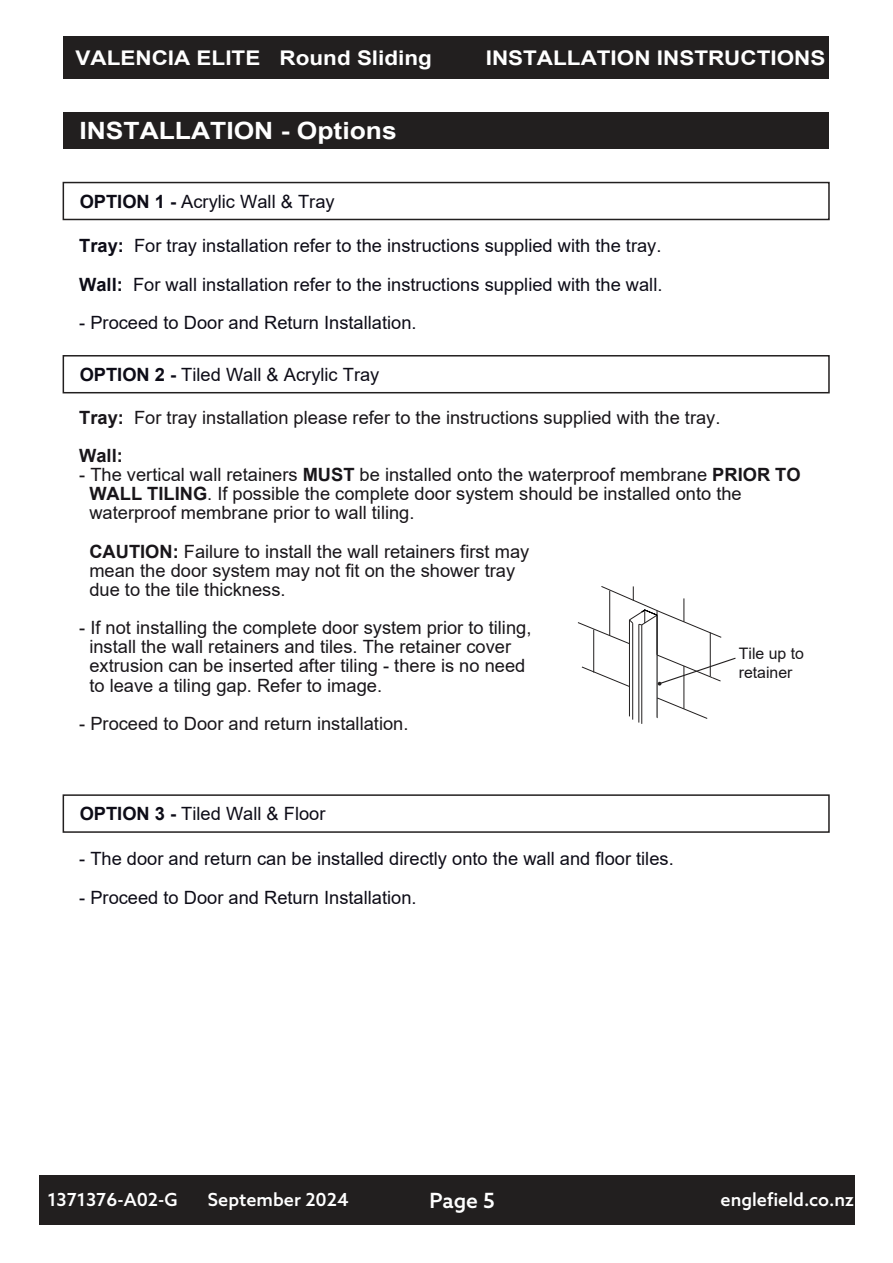
<style>
.page{position:relative;width:893px;height:1263px;background:#fff}
.page>*{position:absolute;margin:0;border:0;box-sizing:border-box;transform-origin:0 0}
.t1{font:700 23.85px "Arial";color:#fff;scale:1.11 1}
.t2{font:500 21px "Azo Sans";color:#fff}
.t3{font:700 20.25px "Arial";color:#fff;scale:1.11 1}
.t4{font:18.3px/19.2px "Arial";color:#19161a}
.t5{font:18.3px/38.2px "Arial";color:#0d0c17}
.t6{font:500 18px "Azo Sans";color:#fff}
.t7{font:15.9px/19px "Arial";color:#19161a}
.s1{font-weight:700}
</style>
<div class="page">
<div style="left:63px;top:794px;width:767px;height:39px;border:2px solid #221f1f"></div>
<div style="left:63px;top:112px;width:766px;height:37px;background:#221f1f"></div>
<div style="left:63px;top:182px;width:767px;height:38px;border:2px solid #221f1f"></div>
<div style="left:63px;top:355px;width:767px;height:38px;border:2px solid #221f1f"></div>
<div style="left:63px;top:36px;width:766px;height:43px;background:#221f1f"></div>
<hr style="left:641px;top:625px;width:1px;height:99px;background:#221f1f">
<hr style="left:638px;top:624px;width:1px;height:98px;background:#221f1f">
<hr style="left:632px;top:623px;width:1px;height:97px;background:#221f1f">
<hr style="left:629px;top:620px;width:1px;height:96px;background:#221f1f">
<svg style="left:581px;top:666px;width:48px;height:21px"></svg>
<hr style="left:710px;top:632px;width:1px;height:44px;background:#221f1f">
<hr style="left:683px;top:666px;width:1px;height:43px;background:#221f1f">
<hr style="left:593px;top:629px;width:1px;height:43px;background:#221f1f">
<hr style="left:657px;top:615px;width:1px;height:105px;background:#020101">
<svg style="left:577px;top:586px;width:145px;height:59px"></svg>
<svg style="left:656px;top:654px;width:80px;height:31px"></svg>
<svg style="left:656px;top:697px;width:52px;height:23px"></svg>
<div style="left:39px;top:1175px;width:815px;height:49px;background:#221f1f"></div>
<p class="t3" style="left:75px;top:51px;width:323px">VALENCIA ELITE Round Sliding</p>
<h1 class="t1" style="left:79px;top:122px;width:287px">INSTALLATION - Options</h1>
<p class="t5" style="left:80px;top:184px;width:256px"><span class="s1">OPTION 1 -</span> Acrylic Wall &amp; Tray</p>
<p class="t3" style="left:486px;top:50px;width:308px">INSTALLATION INSTRUCTIONS</p>
<p class="t5" style="left:79px;top:228px;width:585px"><span class="s1">Tray:</span> For tray installation refer to the instructions supplied with the tray.<br><span class="s1">Wall:</span> For wall installation refer to the instructions supplied with the wall.</p>
<p class="t5" style="left:79px;top:305px;width:339px">- Proceed to Door and Return Installation.</p>
<p class="t5" style="left:80px;top:357px;width:301px"><span class="s1">OPTION 2 -</span> Tiled Wall &amp; Acrylic Tray</p>
<p class="t4" style="left:79px;top:400px;width:643px;line-height:38.2px"><span class="s1">Tray:</span> For tray installation please refer to the instructions supplied with the tray.<br><span class="s1">Wall:</span></p>
<p class="t4" style="left:89px;top:467px;width:713px;text-indent:-10px">- The vertical wall retainers <span class="s1">MUST</span> be installed onto the waterproof membrane <span class="s1">PRIOR TO<br>WALL TILING</span>. If possible the complete door system should be installed onto the waterproof membrane prior to wall tiling.</p>
<p class="t4" style="left:89px;top:543px;width:441px"><span class="s1">CAUTION:</span> Failure to install the wall retainers first may mean the door system may not fit on the shower tray due to the tile thickness.</p>
<p class="t4" style="left:89px;top:620px;width:444px;text-indent:-10px">- If not installing the complete door system prior to tiling, install the wall retainers and tiles. The retainer cover extrusion can be inserted after tiling - there is no need to leave a tiling gap. Refer to image.</p>
<p class="t4" style="left:79px;top:715px;width:331px">- Proceed to Door and return installation.</p>
<p class="t7" style="left:739px;top:645px;width:67px">Tile up to retainer</p>
<p class="t5" style="left:80px;top:796px;width:247px"><span class="s1">OPTION 3 -</span> Tiled Wall &amp; Floor</p>
<p class="t5" style="left:79px;top:841px;width:596px">- The door and return can be installed directly onto the wall and floor tiles.</p>
<p class="t5" style="left:79px;top:880px;width:339px">- Proceed to Door and Return Installation.</p>
<p class="t6" style="left:47px;top:1192px;width:132px">1371376-A02-G</p>
<p class="t6" style="left:208px;top:1192px;width:142px">September 2024</p>
<p class="t2" style="left:430px;top:1191px;width:67px">Page 5</p>
<p class="t6" style="left:720px;top:1192px;width:135px">englefield.co.nz</p>
</div>
